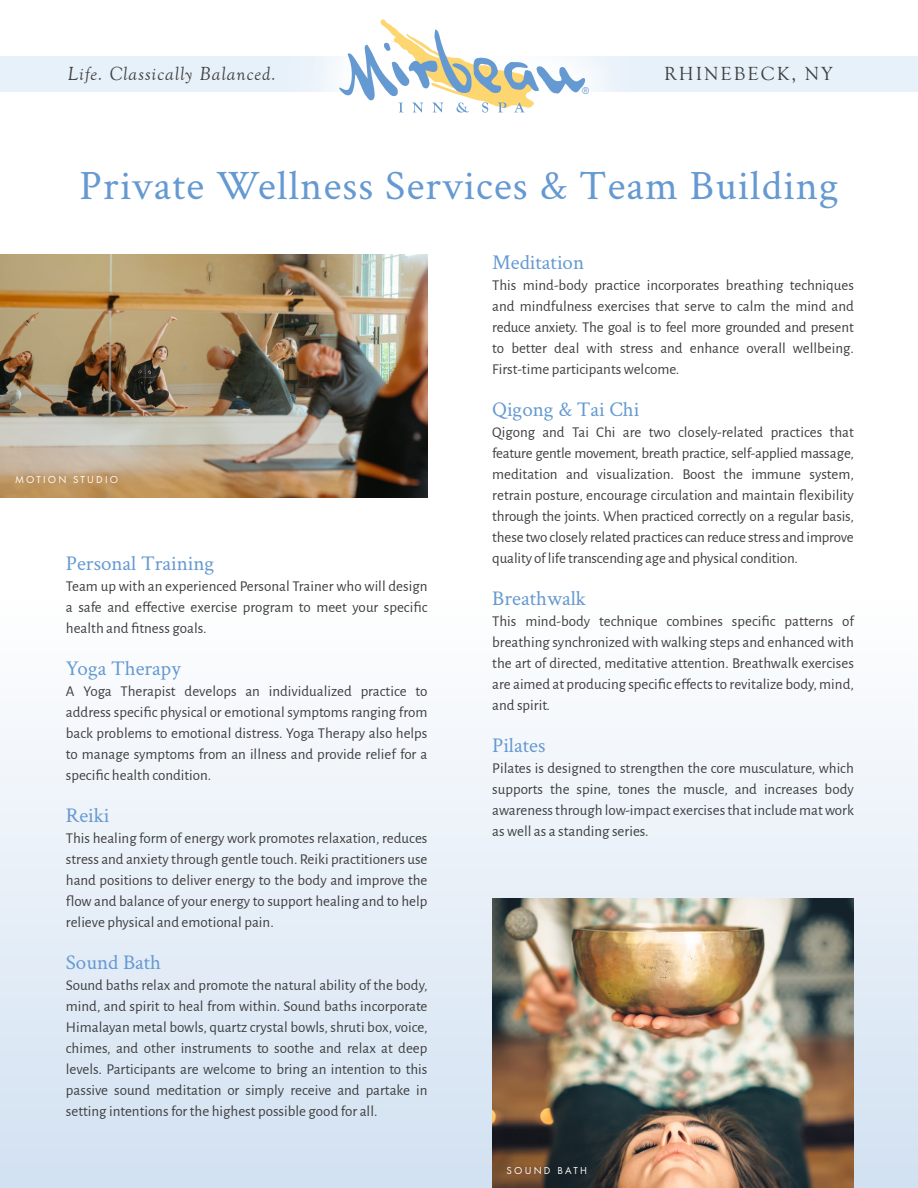
<style>
.page{position:relative;width:918px;height:1188px;background:#fff}
.page>*{position:absolute;margin:0;border:0;box-sizing:border-box;transform-origin:0 0}
.t1{font:42px "Crimson Text";letter-spacing:.03em;color:#6599d1}
.t2{font:21px "Crimson Text";color:#6599d1}
.t3{font:italic 19.5px "Goudy Old Style T";letter-spacing:.05em;color:#3e3e3f}
.t4{font:19.5px "Goudy Old Style T";letter-spacing:.1em;color:#3e3e3f}
.t5{font:15px/21px "Alegreya Sans";color:#3e3e3f;text-align:justify}
.t6{font:10.5px "Futura PT";letter-spacing:.21em;color:#fff}
.t7{font:9.15px "Euphemia CAS";color:#6599d1}
</style>
<div class="page">
<div style="left:0;top:594px;width:918px;height:594px;background:linear-gradient(to bottom,#fefefe,#d1e1f1)"></div>
<div style="left:0;top:56px;width:918px;height:36px;background:#e7f1f9"></div>
<div style="left:299px;top:0;width:331px;height:155px;background:#fff"></div>
<svg style="left:339px;top:19px;width:246px;height:94px"></svg>
<img style="left:0;top:254px;width:428px;height:243px">
<img style="left:492px;top:899px;width:362px;height:289px">
<p class="t3" style="left:67px;top:63px;width:210px">Life. Classically Balanced.</p>
<p class="t7" style="left:582px;top:84px;width:9px">®</p>
<p class="t4" style="left:664px;top:63px;width:170px">RHINEBECK, NY</p>
<p class="t1" style="left:80px;top:157px;width:761px">Private Wellness Services &amp; Team Building</p>
<p class="t6" style="left:15px;top:473px;width:105px">MOTION STUDIO</p>
<p class="t2" style="left:66px;top:549px;width:150px">Personal Training</p>
<p class="t5" style="left:66px;top:575px;width:363px">Team up with an experienced Personal Trainer who will design a safe and effective exercise program to meet your specific health and fitness goals.</p>
<p class="t2" style="left:66px;top:654px;width:116px">Yoga Therapy</p>
<p class="t5" style="left:66px;top:680px;width:363px">A Yoga Therapist develops an individualized practice to address specific physical or emotional symptoms ranging from back problems to emotional distress. Yoga Therapy also helps to manage symptoms from an illness and provide relief for a specific health condition.</p>
<p class="t2" style="left:66px;top:801px;width:45px">Reiki</p>
<p class="t5" style="left:66px;top:827px;width:363px">This healing form of energy work promotes relaxation, reduces stress and anxiety through gentle touch. Reiki practitioners use hand positions to deliver energy to the body and improve the flow and balance of your energy to support healing and to help relieve physical and emotional pain.</p>
<p class="t2" style="left:66px;top:948px;width:97px">Sound Bath</p>
<p class="t5" style="left:66px;top:974px;width:363px">Sound baths relax and promote the natural ability of the body, mind, and spirit to heal from within. Sound baths incorporate Himalayan metal bowls, quartz crystal bowls, shruti box, voice, chimes, and other instruments to soothe and relax at deep levels. Participants are welcome to bring an intention to this passive sound meditation or simply receive and partake in setting intentions for the highest possible good for all.</p>
<p class="t2" style="left:492px;top:248px;width:93px">Meditation</p>
<p class="t5" style="left:492px;top:274px;width:363px">This mind-body practice incorporates breathing techniques and mindfulness exercises that serve to calm the mind and reduce anxiety. The goal is to feel more grounded and present to better deal with stress and enhance overall wellbeing.<br>First-time participants welcome.</p>
<p class="t2" style="left:492px;top:395px;width:149px">Qigong &amp; Tai Chi</p>
<p class="t5" style="left:492px;top:421px;width:363px">Qigong and Tai Chi are two closely-related practices that feature gentle movement, breath practice, self-applied massage, meditation and visualization. Boost the immune system, retrain posture, encourage circulation and maintain flexibility through the joints. When practiced correctly on a regular basis, these two closely related practices can reduce stress and improve quality of life transcending age and physical condition.</p>
<p class="t2" style="left:492px;top:584px;width:95px">Breathwalk</p>
<p class="t5" style="left:492px;top:610px;width:363px">This mind-body technique combines specific patterns of breathing synchronized with walking steps and enhanced with the art of directed, meditative attention. Breathwalk exercises are aimed at producing specific effects to revitalize body, mind, and spirit.</p>
<p class="t2" style="left:492px;top:731px;width:55px">Pilates</p>
<p class="t5" style="left:492px;top:757px;width:363px">Pilates is designed to strengthen the core musculature, which supports the spine, tones the muscle, and increases body awareness through low-impact exercises that include mat work as well as a standing series.</p>
<p class="t6" style="left:507px;top:1164px;width:82px">SOUND BATH</p>
</div>
